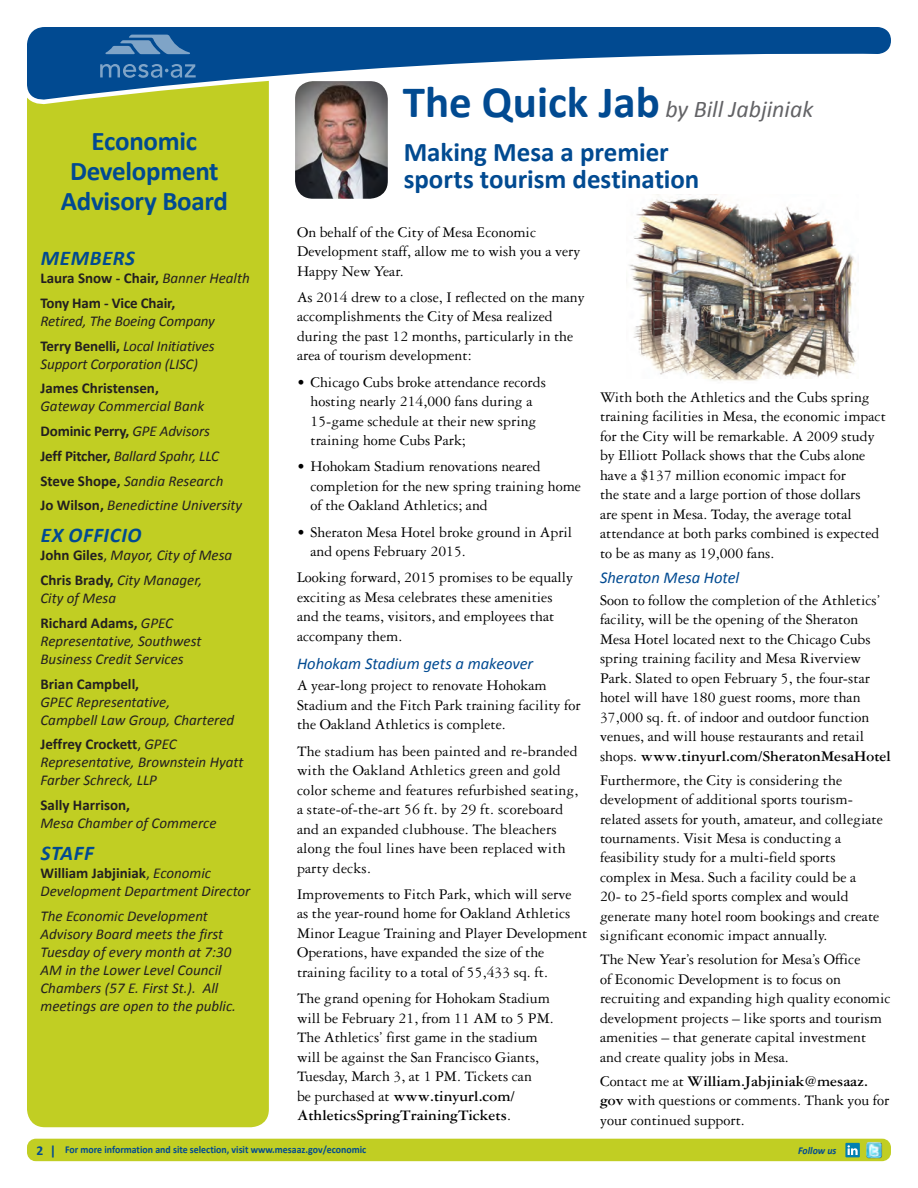
<style>
.page{position:relative;width:918px;height:1188px;background:#fff}
.page>*{position:absolute;margin:0;border:0;box-sizing:border-box;transform-origin:0 0}
.t1{font:700 27px/30px "Calibri";letter-spacing:-.005em;color:#014a91;text-align:center}
.t2{font:italic 24px "Calibri";color:#636366}
.t3{font:italic 700 21px "Calibri";letter-spacing:.03em;color:#014a91}
.t4{font:italic 16.5px "Calibri";letter-spacing:-.005em;color:#014a91}
.t5{font:15.75px/19.5px "Garamond Three";color:#000}
.t6{font:italic 15px/18px "Calibri";color:#231f20}
.t7{font:700 15px/24.8px "Calibri";color:#231f20}
.t8{font:700 10.5px "Calibri";color:#014a91;scale:.94 1}
.t9{font:italic 700 10.5px "Calibri";color:#014a91;scale:.94 1}
.s1{font-weight:700;font-style:normal;font-size:45px;color:#014a91}
.s2{font-weight:400;font-style:italic}
.s3{font-weight:700;font-style:normal}
.s4{font-style:normal}
.s5{font-weight:700}
.s6{font-size:13.5px}
</style>
<div class="page">
<img style="left:629px;top:194px;width:227px;height:187px">
<div style="left:27px;top:27px;width:242px;height:1100px;background:#c1ce23;border-radius:18px"></div>
<img style="left:295px;top:107px;width:93px;height:92px">
<svg style="left:27px;top:27px;width:864px;height:80px"></svg>
<svg style="left:105px;top:35px;width:85px;height:19px;background:#497db0"></svg>
<svg style="left:100px;top:64px;width:96px;height:14px"></svg>
<div style="left:29px;top:1141px;width:860px;height:18px;background:#c1ce23;border-radius:7px"></div>
<div style="left:27px;top:1139px;width:864px;height:22px;border:4px solid #c1ce23;border-radius:7px"></div>
<img style="left:865px;top:1142px;width:17px;height:16px">
<div style="left:845px;top:1143px;width:15px;height:14px;background:#007fb2"></div>
<svg style="left:847px;top:1145px;width:11px;height:10px"></svg>
<h2 class="t2" style="left:403px;top:95px;width:412px"><span class="s1">The Quick Jab</span> by Bill Jabjiniak</h2>
<h1 class="t1" style="left:61px;top:125px;width:169px">Economic<br>Development<br>Advisory Board</h1>
<h3 class="t3" style="left:41px;top:245px;width:96px">MEMBERS</h3>
<p class="t7" style="left:40px;top:265px;width:211px">Laura Snow - Chair, <span class="s2">Banner Health<br></span>Tony Ham - Vice Chair,</p>
<p class="t6" style="left:40px;top:308px;width:176px;line-height:24.8px">Retired, The Boeing Company<br><span class="s3">Terry Benelli,</span> Local Initiatives</p>
<p class="t6" style="left:40px;top:354px;width:159px">Support Corporation (LISC)</p>
<p class="t7" style="left:40px;top:375px;width:120px">James Christensen,</p>
<p class="t6" style="left:40px;top:393px;width:203px;line-height:24.8px">Gateway Commercial Bank<br><span class="s3">Dominic Perry,</span> GPE Advisors<br><span class="s3">Jeff Pitcher,</span> Ballard Spahr, LLC<br><span class="s3">Steve Shope,</span> Sandia Research<br><span class="s3">Jo Wilson,</span> Benedictine University</p>
<h3 class="t3" style="left:41px;top:522px;width:99px">EX OFFICIO</h3>
<p class="t6" style="left:40px;top:542px;width:193px;line-height:24.8px"><span class="s3">John Giles</span><span class="s4">,</span> Mayor, City of Mesa<br><span class="s3">Chris Brady,</span> City Manager,</p>
<p class="t6" style="left:40px;top:585px;width:134px;line-height:24.8px">City of Mesa<br><span class="s3">Richard Adams,</span> GPEC</p>
<p class="t6" style="left:40px;top:631px;width:162px">Representative, Southwest<br>Business Credit Services</p>
<p class="t7" style="left:40px;top:671px;width:100px">Brian Campbell,</p>
<p class="t6" style="left:40px;top:692px;width:195px">GPEC Representative,<br>Campbell Law Group, Chartered</p>
<p class="t6" style="left:40px;top:735px;width:204px"><span class="s3">Jeffrey Crockett</span><span class="s4">,</span> GPEC<br>Representative, Brownstein Hyatt<br>Farber Schreck, LLP</p>
<p class="t7" style="left:40px;top:792px;width:91px">Sally Harrison,</p>
<p class="t6" style="left:40px;top:813px;width:178px">Mesa Chamber of Commerce</p>
<h3 class="t3" style="left:41px;top:840px;width:45px">STAFF</h3>
<p class="t6" style="left:40px;top:863px;width:211px"><span class="s3">William Jabjiniak</span><span class="s4">,</span> Economic<br>Development Department Director</p>
<p class="t6" style="left:40px;top:906px;width:197px">The Economic Development<br>Advisory Board meets the first<br>Tuesday of every month at 7:30<br>AM in the Lower Level Council<br>Chambers (57 E. First St.). All meetings are open to the public.</p>
<h1 class="t1" style="left:404px;top:137px;width:297px;line-height:27px;text-align:left">Making Mesa a premier sports tourism destination</h1>
<p class="t5" style="left:297px;top:222px;width:285px">On behalf of the City of Mesa Economic<br>Development staff, allow me to wish you a very<br>Happy New Year.</p>
<p class="t5" style="left:297px;top:287px;width:289px">As 2014 drew to a close, I reflected on the many accomplishments the City of Mesa realized during the past 12 months, particularly in the area of tourism development:</p>
<p class="t5" style="left:310px;top:372px;width:237px;text-indent:-13px">• Chicago Cubs broke attendance records hosting nearly 214,000 fans during a 15-game schedule at their new spring training home Cubs Park;</p>
<p class="t5" style="left:310px;top:457px;width:272px;text-indent:-13px">• Hohokam Stadium renovations neared completion for the new spring training home of the Oakland Athletics; and</p>
<p class="t5" style="left:310px;top:522px;width:263px;text-indent:-13px">• Sheraton Mesa Hotel broke ground in April and opens February 2015.</p>
<p class="t5" style="left:297px;top:568px;width:278px">Looking forward, 2015 promises to be equally exciting as Mesa celebrates these amenities and the teams, visitors, and employees that accompany them.</p>
<p class="t4" style="left:297px;top:653px;width:238px">Hohokam Stadium gets a makeover</p>
<p class="t5" style="left:297px;top:676px;width:285px">A year-long project to renovate Hohokam<br>Stadium and the Fitch Park training facility for the Oakland Athletics is complete.</p>
<p class="t5" style="left:297px;top:741px;width:283px">The stadium has been painted and re-branded with the Oakland Athletics green and gold color scheme and features refurbished seating, a state-of-the-art 56 ft. by 29 ft. scoreboard and an expanded clubhouse. The bleachers along the foul lines have been replaced with party decks.</p>
<p class="t5" style="left:297px;top:884px;width:292px">Improvements to Fitch Park, which will serve<br>as the year-round home for Oakland Athletics Minor League Training and Player Development Operations, have expanded the size of the training facility to a total of 55,433 sq. ft.</p>
<p class="t5" style="left:297px;top:988px;width:258px">The grand opening for Hohokam Stadium will be February 21, from 11 AM to 5 PM.<br>The Athletics’ first game in the stadium will be against the San Francisco Giants, Tuesday, March 3, at 1 PM. Tickets can<br>be purchased at <span class="s5">www.tinyurl.com/ AthleticsSpringTrainingTickets</span>.</p>
<p class="t8" style="left:36px;top:1143px;width:352px"><span class="s6">2 |</span> For more information and site selection, visit www.mesaaz.gov/economic</p>
<p class="t9" style="left:798px;top:1144px;width:42px">FOLLOW US</p>
<p class="t5" style="left:600px;top:387px;width:287px">With both the Athletics and the Cubs spring training facilities in Mesa, the economic impact for the City will be remarkable. A 2009 study by Elliott Pollack shows that the Cubs alone have a $137 million economic impact for<br>the state and a large portion of those dollars<br>are spent in Mesa. Today, the average total attendance at both parks combined is expected to be as many as 19,000 fans.</p>
<p class="t4" style="left:600px;top:567px;width:141px">Sheraton Mesa Hotel</p>
<p class="t5" style="left:600px;top:590px;width:292px">Soon to follow the completion of the Athletics’ facility, will be the opening of the Sheraton Mesa Hotel located next to the Chicago Cubs spring training facility and Mesa Riverview Park. Slated to open February 5, the four-star hotel will have 180 guest rooms, more than 37,000 sq. ft. of indoor and outdoor function venues, and will house restaurants and retail shops. <span class="s5">www.tinyurl.com/SheratonMesaHotel</span></p>
<p class="t5" style="left:600px;top:770px;width:284px">Furthermore, the City is considering the development of additional sports tourism&shy;related assets for youth, amateur, and collegiate tournaments. Visit Mesa is conducting a feasibility study for a multi-field sports complex in Mesa. Such a facility could be a<br>20- to 25-field sports complex and would generate many hotel room bookings and create significant economic impact annually.</p>
<p class="t5" style="left:600px;top:950px;width:292px">The New Year’s resolution for Mesa’s Office<br>of Economic Development is to focus on recruiting and expanding high quality economic development projects – like sports and tourism amenities – that generate capital investment and create quality jobs in Mesa.</p>
<p class="t5" style="left:600px;top:1071px;width:291px">Contact me at <span class="s5">William.Jabjiniak@mesaaz. gov</span> with questions or comments. Thank you for your continued support.</p>
</div>
